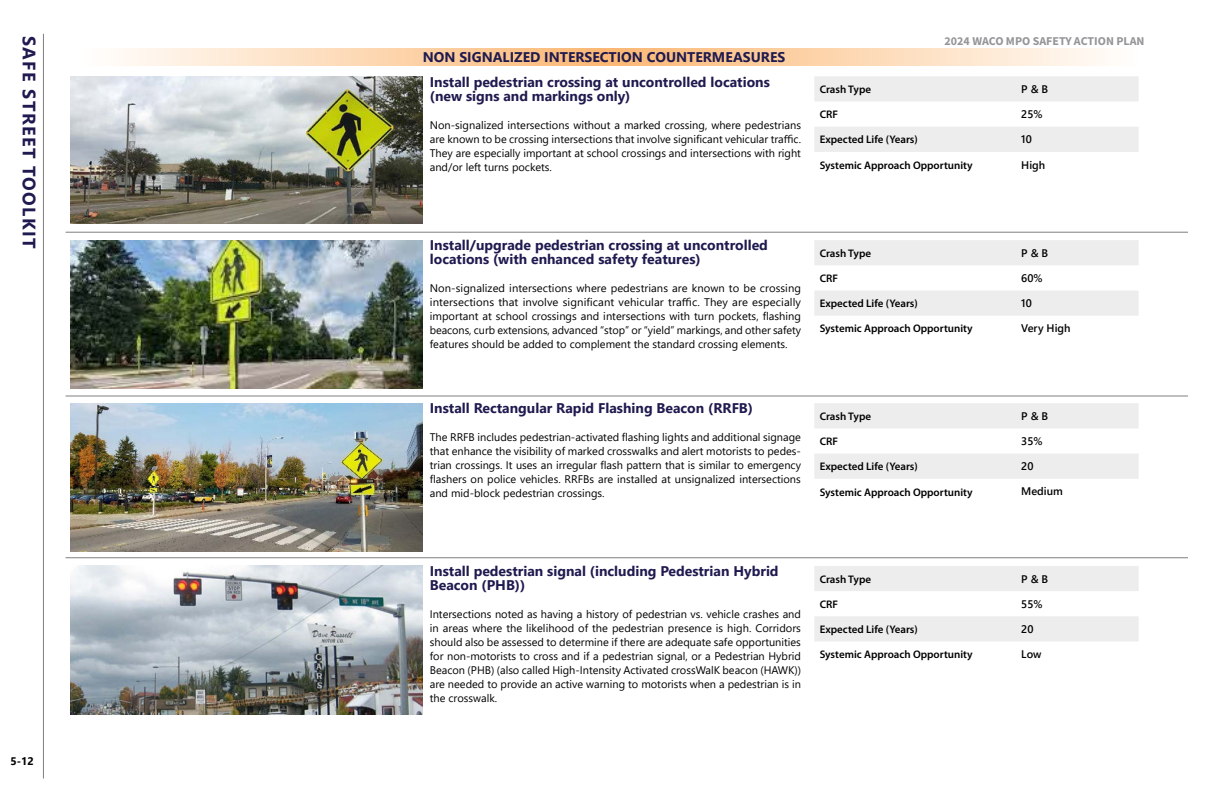
<style>
.page{position:relative;width:1224px;height:792px;background:#fff}
.page>*{position:absolute;margin:0;border:0;box-sizing:border-box;transform-origin:0 0}
.Title_on_side_18_pt{font:700 18px "Segoe UI";letter-spacing:.075em;color:#1f1a4f}
.Sub_Title_14_pt{font:700 14px/14px "Segoe UI";color:#1f1a4f}
.t1{font:12px "Source Sans Variable";color:#949598}
.Body_Text{font:11px/14px "Segoe UI";color:#000;text-align:justify}
.Body_Text_Semibold_11_pt{font:600 11px "Myriad Pro";color:#000}
.Body_Text_Semibold_11_pt-2{font:600 11px "Segoe UI";color:#000}
.t2{font:700 11px "Segoe UI";color:#000}
</style>
<div class="page">
<hr style="left:43px;top:34px;width:1px;height:744px;background:#7f8080">
<hr style="left:66px;top:232px;width:1122px;height:1px;background:#7f8080">
<hr style="left:66px;top:396px;width:1122px;height:1px;background:#7f8080">
<hr style="left:66px;top:558px;width:1122px;height:1px;background:#7f8080">
<img style="left:70px;top:76px;width:353px;height:147px">
<img style="left:70px;top:240px;width:353px;height:149px">
<img style="left:70px;top:403px;width:353px;height:149px">
<img style="left:70px;top:566px;width:353px;height:149px">
<div style="left:814px;top:240px;width:325px;height:25px;background:#ededed"></div>
<div style="left:814px;top:291px;width:325px;height:25px;background:#ededed"></div>
<div style="left:814px;top:403px;width:325px;height:25px;background:#ededed"></div>
<div style="left:814px;top:454px;width:325px;height:25px;background:#ededed"></div>
<div style="left:814px;top:566px;width:325px;height:25px;background:#ededed"></div>
<div style="left:814px;top:616px;width:325px;height:25px;background:#ededed"></div>
<div style="left:814px;top:76px;width:325px;height:25px;background:#ededed"></div>
<div style="left:814px;top:127px;width:325px;height:25px;background:#ededed"></div>
<svg style="left:121px;top:48px;width:984px;height:17px;background:#fcd8b3"></svg>
<p class="Title_on_side_18_pt" style="left:46px;top:36px;width:214px;rotate:90deg">SAFE STREET TOOLKIT</p>
<p class="t2" style="left:10px;top:751px;width:25px">5-12</p>
<p class="Sub_Title_14_pt" style="left:423px;top:49px;width:364px">NON SIGNALIZED INTERSECTION COUNTERMEASURES</p>
<p class="Sub_Title_14_pt" style="left:430px;top:73px;width:342px">Install pedestrian crossing at uncontrolled locations (new signs and markings only)</p>
<p class="Body_Text" style="left:430px;top:117px;width:373px">Non-signalized intersections without a marked crossing, where pedestrians are known to be crossing intersections that involve significant vehicular traffic.<br>They are especially important at school crossings and intersections with right and/or left turns pockets.</p>
<p class="t1" style="left:945px;top:34px;width:201px">2024 WACO MPO SAFETY ACTION PLAN</p>
<p class="Body_Text_Semibold_11_pt" style="left:820px;top:82px;width:53px">Crash Type</p>
<p class="Body_Text_Semibold_11_pt-2" style="left:1021px;top:79px;width:28px">P &amp; B</p>
<p class="Body_Text_Semibold_11_pt" style="left:820px;top:108px;width:20px">CRF</p>
<p class="Body_Text_Semibold_11_pt-2" style="left:1021px;top:104px;width:23px">25%</p>
<p class="Body_Text_Semibold_11_pt" style="left:820px;top:133px;width:100px">Expected Life (Years)</p>
<p class="Body_Text_Semibold_11_pt-2" style="left:1021px;top:129px;width:12px">10</p>
<p class="Body_Text_Semibold_11_pt" style="left:820px;top:158px;width:154px">Systemic Approach Opportunity</p>
<p class="Body_Text_Semibold_11_pt-2" style="left:1021px;top:154px;width:25px">High</p>
<p class="Sub_Title_14_pt" style="left:430px;top:237px;width:340px">Install/upgrade pedestrian crossing at uncontrolled locations (with enhanced safety features)</p>
<p class="Body_Text" style="left:430px;top:280px;width:373px">Non-signalized intersections where pedestrians are known to be crossing intersections that involve significant vehicular traffic. They are especially important at school crossings and intersections with turn pockets, flashing beacons, curb extensions, advanced “stop” or “yield” markings, and other safety features should be added to complement the standard crossing elements.</p>
<p class="Body_Text_Semibold_11_pt" style="left:820px;top:246px;width:53px">Crash Type</p>
<p class="Body_Text_Semibold_11_pt-2" style="left:1021px;top:242px;width:28px">P &amp; B</p>
<p class="Body_Text_Semibold_11_pt" style="left:820px;top:271px;width:20px">CRF</p>
<p class="Body_Text_Semibold_11_pt-2" style="left:1021px;top:268px;width:23px">60%</p>
<p class="Body_Text_Semibold_11_pt" style="left:820px;top:297px;width:100px">Expected Life (Years)</p>
<p class="Body_Text_Semibold_11_pt-2" style="left:1021px;top:293px;width:12px">10</p>
<p class="Body_Text_Semibold_11_pt" style="left:820px;top:322px;width:154px">Systemic Approach Opportunity</p>
<p class="Body_Text_Semibold_11_pt-2" style="left:1021px;top:318px;width:51px">Very High</p>
<p class="Sub_Title_14_pt" style="left:430px;top:400px;width:325px">Install Rectangular Rapid Flashing Beacon (RRFB)</p>
<p class="Body_Text" style="left:430px;top:430px;width:373px">The RRFB includes pedestrian-activated flashing lights and additional signage that enhance the visibility of marked crosswalks and alert motorists to pedes&shy;trian crossings. It uses an irregular flash pattern that is similar to emergency flashers on police vehicles. RRFBs are installed at unsignalized intersections and mid-block pedestrian crossings.</p>
<p class="Body_Text_Semibold_11_pt" style="left:820px;top:409px;width:53px">Crash Type</p>
<p class="Body_Text_Semibold_11_pt-2" style="left:1021px;top:406px;width:28px">P &amp; B</p>
<p class="Body_Text_Semibold_11_pt" style="left:820px;top:434px;width:20px">CRF</p>
<p class="Body_Text_Semibold_11_pt-2" style="left:1021px;top:431px;width:23px">35%</p>
<p class="Body_Text_Semibold_11_pt" style="left:820px;top:460px;width:100px">Expected Life (Years)</p>
<p class="Body_Text_Semibold_11_pt-2" style="left:1021px;top:456px;width:14px">20</p>
<p class="Body_Text_Semibold_11_pt" style="left:820px;top:485px;width:154px">Systemic Approach Opportunity</p>
<p class="Body_Text_Semibold_11_pt-2" style="left:1021px;top:481px;width:43px">Medium</p>
<p class="Sub_Title_14_pt" style="left:430px;top:563px;width:350px">Install pedestrian signal (including Pedestrian Hybrid<br>Beacon (PHB))</p>
<p class="Body_Text" style="left:430px;top:606px;width:373px">Intersections noted as having a history of pedestrian vs. vehicle crashes and in areas where the likelihood of the pedestrian presence is high. Corridors should also be assessed to determine if there are adequate safe opportunities for non-motorists to cross and if a pedestrian signal, or a Pedestrian Hybrid Beacon (PHB) (also called High-Intensity Activated crossWalK beacon (HAWK)) are needed to provide an active warning to motorists when a pedestrian is in the crosswalk.</p>
<p class="Body_Text_Semibold_11_pt" style="left:820px;top:572px;width:53px">Crash Type</p>
<p class="Body_Text_Semibold_11_pt-2" style="left:1021px;top:568px;width:28px">P &amp; B</p>
<p class="Body_Text_Semibold_11_pt" style="left:820px;top:597px;width:20px">CRF</p>
<p class="Body_Text_Semibold_11_pt-2" style="left:1021px;top:593px;width:23px">55%</p>
<p class="Body_Text_Semibold_11_pt" style="left:820px;top:622px;width:100px">Expected Life (Years)</p>
<p class="Body_Text_Semibold_11_pt-2" style="left:1021px;top:619px;width:14px">20</p>
<p class="Body_Text_Semibold_11_pt" style="left:820px;top:648px;width:154px">Systemic Approach Opportunity</p>
<p class="Body_Text_Semibold_11_pt-2" style="left:1021px;top:644px;width:22px">Low</p>
</div>
